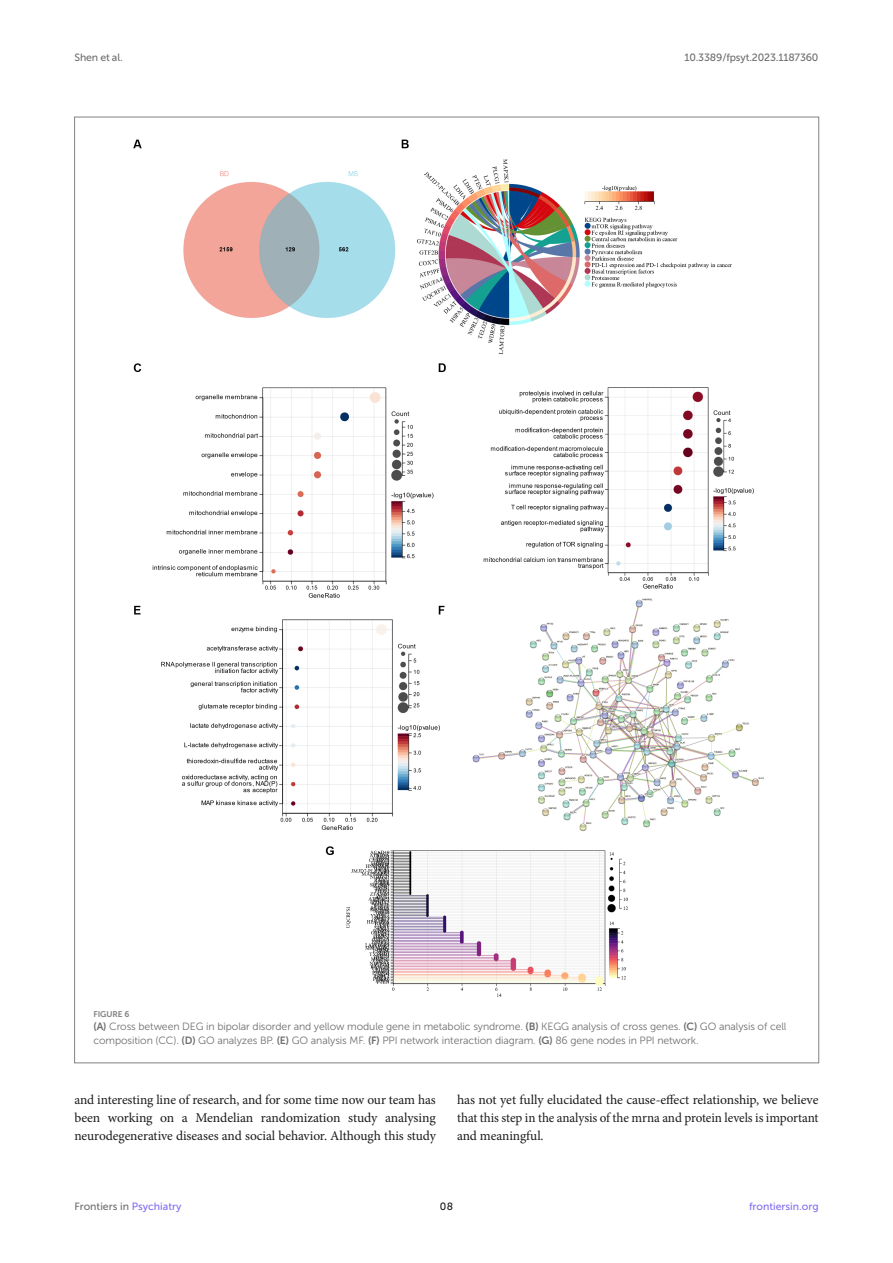
<style>
.page{position:relative;width:893px;height:1263px;background:#fff}
.page>*{position:absolute;margin:0;border:0;box-sizing:border-box;transform-origin:0 0}
.TEXT{font:13.5px/18px "Minion Pro";letter-spacing:-.01em;color:#1b1c1b;text-align:justify}
.FIG_LEG{font:10.5px/13.5px "Museo Sans 300";letter-spacing:-.01em;color:#706f70}
.t1{font:10.5px "Museo Sans 500";letter-spacing:-.015em;color:#706f70}
.t2{font:10.5px "Museo Sans 500";color:#856df0}
.t3{font:10.5px "Museo Sans 500";color:#1b1c1b}
.FIG_HD{font:8.25px "Museo Sans 700";letter-spacing:-.01em;color:#7e7f7f}
.s1{font-family:"Museo Sans 700"}
.s2{color:#856df0}
</style>
<div class="page">
<img style="left:133px;top:139px;width:631px;height:858px">
<p class="t1" style="left:74px;top:51px;width:50px">Shen et al.</p>
<p class="t1" style="left:684px;top:51px;width:136px">10.3389/fpsyt.2023.1187360</p>
<p class="FIG_HD" style="left:94px;top:1009px;width:37px">FIGURE 6</p>
<p class="FIG_LEG" style="left:94px;top:1020px;width:694px"><span class="s1">(A)</span> Cross between DEG in bipolar disorder and yellow module gene in metabolic syndrome. <span class="s1">(B)</span> KEGG analysis of cross genes. <span class="s1">(C)</span> GO analysis of cell composition (CC). <span class="s1">(D)</span> GO analyzes BP. <span class="s1">(E)</span> GO analysis MF. <span class="s1">(F)</span> PPI network interaction diagram. <span class="s1">(G)</span> 86 gene nodes in PPI network.</p>
<p class="TEXT" style="left:74px;top:1091px;width:363px">and interesting line of research, and for some time now our team has been working on a Mendelian randomization study analysing neurodegenerative diseases and social behavior. Although this study</p>
<p class="TEXT" style="left:457px;top:1091px;width:363px">has not yet fully elucidated the cause-effect relationship, we believe that this step in the analysis of the mrna and protein levels is important and meaningful.</p>
<p class="t1" style="left:74px;top:1200px;width:109px">Frontiers in <span class="s2">Psychiatry</span></p>
<p class="t3" style="left:440px;top:1200px;width:15px">08</p>
<p class="t2" style="left:749px;top:1200px;width:71px">frontiersin.org</p>
</div>
